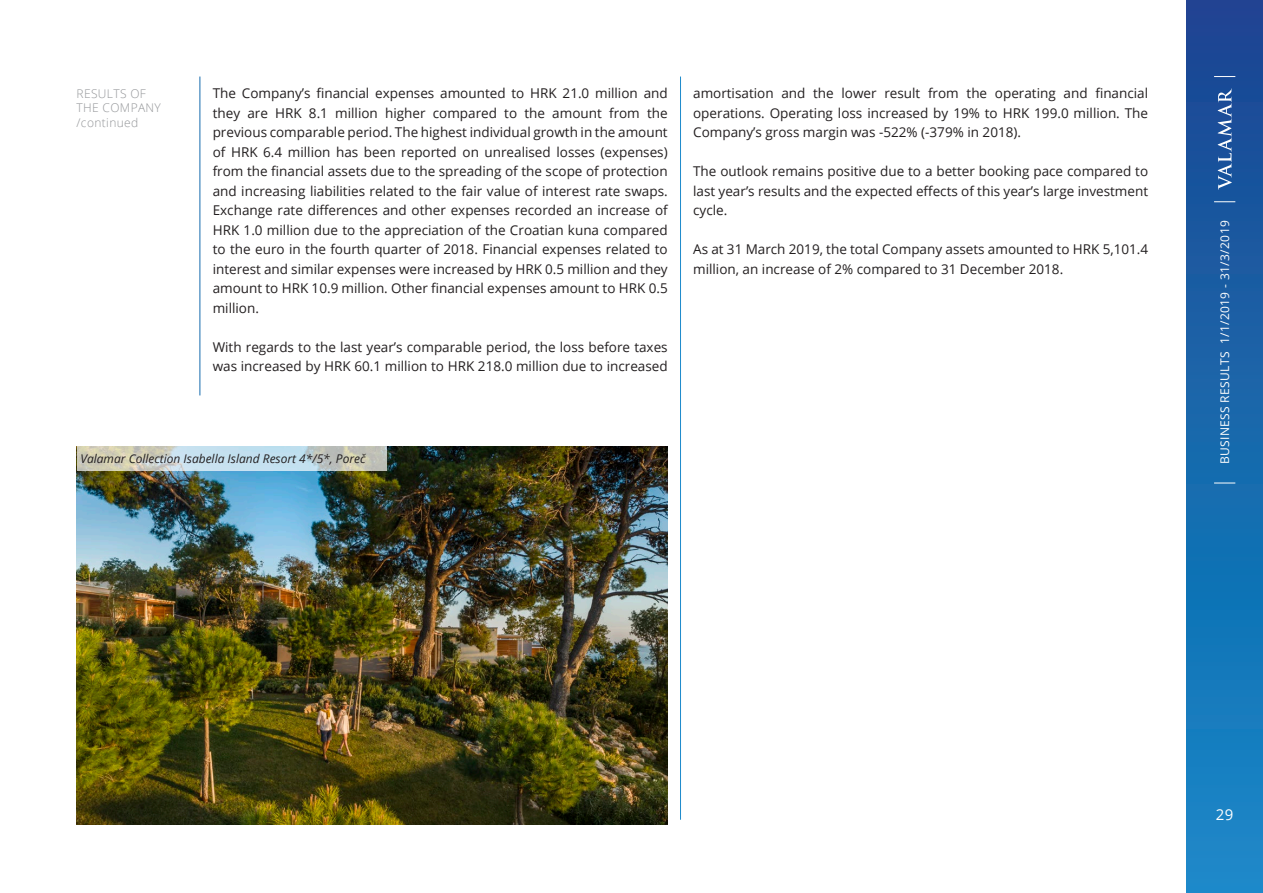
<style>
.page{position:relative;width:1263px;height:893px;background:#fff}
.page>*{position:absolute;margin:0;border:0;box-sizing:border-box;transform-origin:0 0}
.t1{font:15px "Open Sans";color:#fff}
.Body_text{font:13.5px/19.5px "Open Sans";color:#231f20;text-align:justify}
.opis_slike{font:italic 12px "Open Sans";color:#231f20}
.t2{font:12px "Open Sans";letter-spacing:.03em;color:#fff}
.nastavak{font:300 12px/14.4px "Open Sans";letter-spacing:.03em;color:#939598}
</style>
<div class="page">
<div style="left:1186px;top:0;width:77px;height:893px;background:linear-gradient(to bottom,#1b4591,#168bc9)"></div>
<svg style="left:1218px;top:88px;width:14px;height:102px"></svg>
<svg style="left:1214px;top:201px;width:21px;height:1px"></svg>
<svg style="left:1214px;top:76px;width:21px;height:1px"></svg>
<svg style="left:1214px;top:483px;width:21px;height:1px"></svg>
<img style="left:77px;top:446px;width:591px;height:379px">
<hr style="left:200px;top:77px;width:1px;height:318px;background:#156aad">
<hr style="left:680px;top:77px;width:1px;height:743px;background:#1d8acb">
<svg style="left:77px;top:446px;width:310px;height:24px;background:#c7d3d1"></svg>
<p class="nastavak" style="left:77px;top:86px;width:71px">RESULTS OF</p>
<p class="nastavak" style="left:77px;top:101px;width:86px">THE COMPANY /continued</p>
<p class="Body_text" style="left:213px;top:83px;width:456px">The Company’s financial expenses amounted to HRK 21.0 million and they are HRK 8.1 million higher compared to the amount from the previous comparable period. The highest individual growth in the amount of HRK 6.4 million has been reported on unrealised losses (expenses) from the financial assets due to the spreading of the scope of protection and increasing liabilities related to the fair value of interest rate swaps.<br>Exchange rate differences and other expenses recorded an increase of HRK 1.0 million due to the appreciation of the Croatian kuna compared to the euro in the fourth quarter of 2018. Financial expenses related to interest and similar expenses were increased by HRK 0.5 million and they amount to HRK 10.9 million. Other financial expenses amount to HRK 0.5 million.</p>
<p class="Body_text" style="left:213px;top:337px;width:456px">With regards to the last year’s comparable period, the loss before taxes was increased by HRK 60.1 million to HRK 218.0 million due to increased</p>
<p class="Body_text" style="left:693px;top:83px;width:456px">amortisation and the lower result from the operating and financial operations. Operating loss increased by 19% to HRK 199.0 million. The Company’s gross margin was -522% (-379% in 2018).</p>
<p class="Body_text" style="left:693px;top:161px;width:456px">The outlook remains positive due to a better booking pace compared to last year’s results and the expected effects of this year’s large investment cycle.</p>
<p class="Body_text" style="left:693px;top:239px;width:456px">As at 31 March 2019, the total Company assets amounted to HRK 5,101.4 million, an increase of 2% compared to 31 December 2018.</p>
<p class="opis_slike" style="left:80px;top:450px;width:287px">Valamar Collection Isabella Island Resort 4*/5*, Poreč</p>
<p class="t2" style="left:1217px;top:464px;width:245px;rotate:-90deg">BUSINESS RESULTS 1/1/2019 - 31/3/2019</p>
<p class="t1" style="left:1216px;top:804px;width:19px">29</p>
</div>
